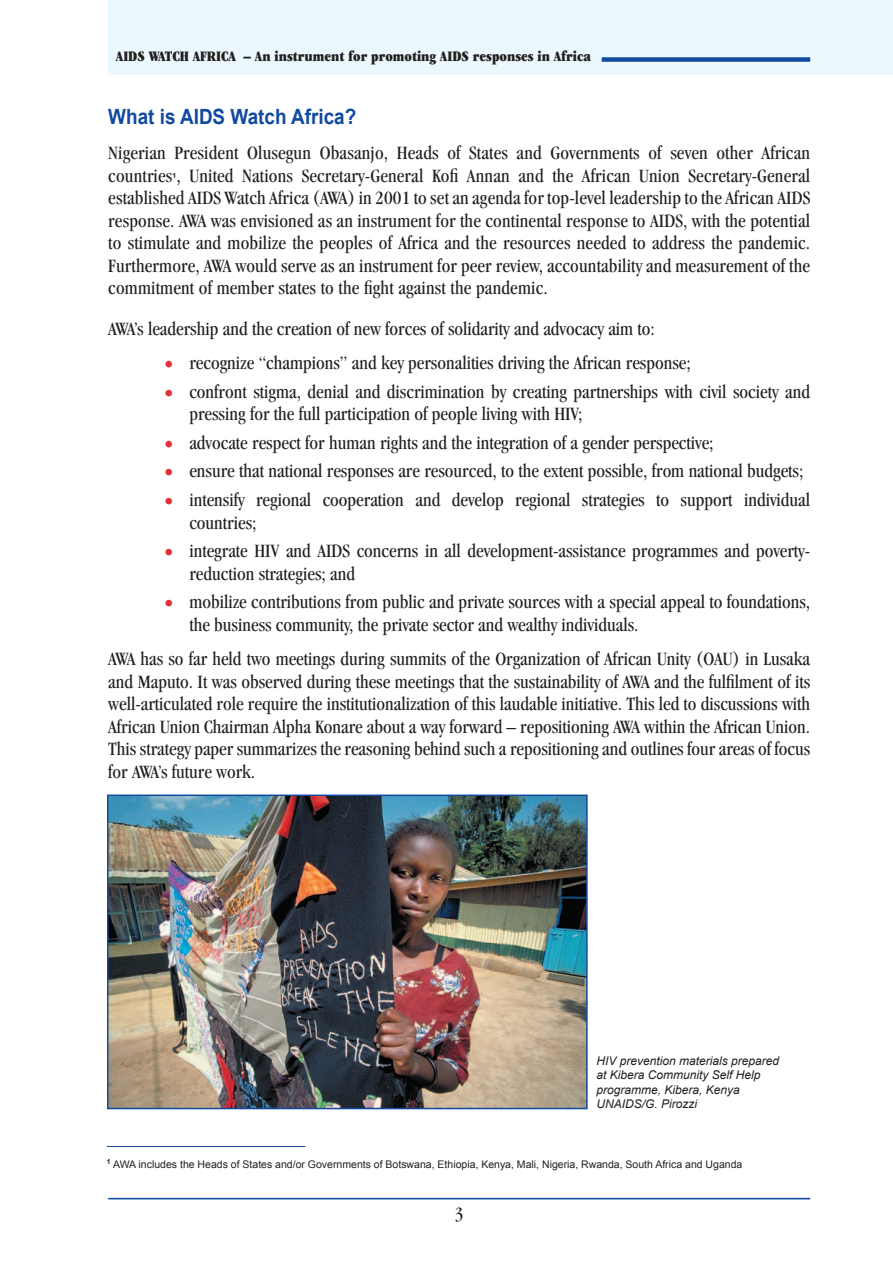
<style>
.page{position:relative;width:893px;height:1263px;background:#fff}
.page>*{position:absolute;margin:0;border:0;box-sizing:border-box;transform-origin:0 0}
.t1{font:700 21px "Arial";color:#114aa0;scale:.9 1}
.t2{font:condensed 19.5px/22.5px "Garamond";color:#231f20}
.t3{font:ultra-condensed 15px "Garamond";color:#231f20}
.t4{font:italic 12px/14.4px "Arial";color:#231f20}
.t5{font:10.5px "Arial";color:#231f20}
.t6{font:700 7.05px "Arial";color:#231f20}
.s1{font-stretch:normal;font-size:25.5px;color:#e33137}
</style>
<div class="page">
<div style="left:108px;top:0;width:785px;height:74px;background:#ebf8fd"></div>
<div style="left:602px;top:57px;width:208px;height:5px;background:#114aa0"></div>
<hr style="left:108px;top:1197px;width:702px;height:2px;background:#114aa0">
<hr style="left:107px;top:1146px;width:198px;height:1px;background:#114aa0">
<img style="left:110px;top:797px;width:474px;height:309px">
<div style="left:107px;top:794px;width:480px;height:315px;border:2px solid #114aa0"></div>
<p class="t3" style="left:116px;top:48px;width:476px">AIDS WATCH AFRICA – An instrument for promoting AIDS responses in Africa</p>
<p class="t1" style="left:108px;top:104px;width:277px">What is AIDS Watch Africa?</p>
<p class="t2" style="left:108px;top:142px;width:703px">Nigerian President Olusegun Obasanjo, Heads of States and Governments of seven other African countries , United Nations Secretary-General Kofi Annan and the African Union Secretary-General</p>
<p class="t6" style="left:172px;top:171px;width:5px">1</p>
<p class="t2" style="left:108px;top:187px;width:703px;text-align:justify">established AIDS Watch Africa (AWA) in 2001 to set an agenda for top-level leadership to the African AIDS response. AWA was envisioned as an instrument for the continental response to AIDS, with the potential to stimulate and mobilize the peoples of Africa and the resources needed to address the pandemic.<br>Furthermore, AWA would serve as an instrument for peer review, accountability and measurement of the commitment of member states to the fight against the pandemic.</p>
<p class="t2" style="left:108px;top:317px;width:548px">AWA’s leadership and the creation of new forces of solidarity and advocacy aim to:</p>
<p class="t2" style="left:162px;top:352px;width:530px"><span class="s1">•</span> recognize “champions” and key personalities driving the African response;</p>
<p class="t2" style="left:189px;top:380px;width:622px;text-indent:-27px"><span class="s1">•</span> confront stigma, denial and discrimination by creating partnerships with civil society and pressing for the full participation of people living with HIV;</p>
<p class="t2" style="left:162px;top:431px;width:553px"><span class="s1">•</span> advocate respect for human rights and the integration of a gender perspective;</p>
<p class="t2" style="left:162px;top:460px;width:642px"><span class="s1">•</span> ensure that national responses are resourced, to the extent possible, from national budgets;</p>
<p class="t2" style="left:189px;top:488px;width:622px;text-indent:-27px"><span class="s1">•</span> intensify regional cooperation and develop regional strategies to support individual countries;</p>
<p class="t2" style="left:189px;top:539px;width:622px;text-indent:-27px"><span class="s1">•</span> integrate HIV and AIDS concerns in all development-assistance programmes and poverty&shy;reduction strategies; and</p>
<p class="t2" style="left:189px;top:590px;width:622px;text-indent:-27px"><span class="s1">•</span> mobilize contributions from public and private sources with a special appeal to foundations, the business community, the private sector and wealthy individuals.</p>
<p class="t2" style="left:108px;top:647px;width:703px;text-align:justify">AWA has so far held two meetings during summits of the Organization of African Unity (OAU) in Lusaka and Maputo. It was observed during these meetings that the sustainability of AWA and the fulfilment of its well-articulated role require the institutionalization of this laudable initiative. This led to discussions with African Union Chairman Alpha Konare about a way forward – repositioning AWA within the African Union.<br>This strategy paper summarizes the reasoning behind such a repositioning and outlines four areas of focus for AWA’s future work.</p>
<p class="t4" style="left:596px;top:1053px;width:184px">HIV prevention materials prepared at Kibera Community Self Help programme, Kibera, Kenya<br>UNAIDS/G. Pirozzi</p>
<p class="t5" style="left:107px;top:1158px;width:637px"><sup>1</sup> AWA includes the Heads of States and/or Governments of Botswana, Ethiopia, Kenya, Mali, Nigeria, Rwanda, South Africa and Uganda</p>
<p class="t2" style="left:455px;top:1202px;width:10px">3</p>
</div>
